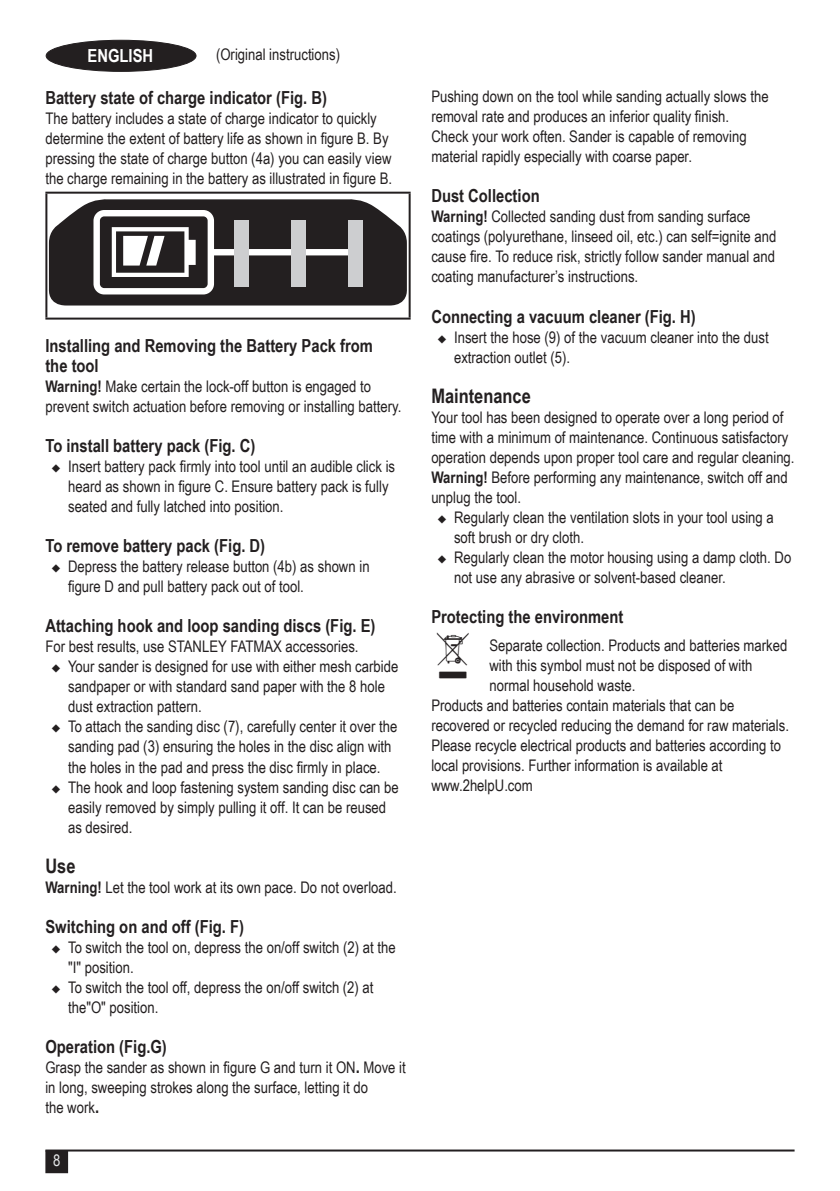
<style>
.page{position:relative;width:840px;height:1191px;background:#fff}
.page>*{position:absolute;margin:0;border:0;box-sizing:border-box;transform-origin:0 0}
.body{font:34px "Blackand Decker";color:#231f20}
.t1{font:700 20px "Arial Narrow";color:#231f20}
.body-2{font:700 18px/20px "Arial Narrow";color:#231f20}
.t2{font:700 18px "Arial Narrow";color:#fff}
.body-3{font:16px/20px "Arial Narrow";color:#231f20}
.bullet1{font:16px/20px "Arial Narrow";color:#231f20}
.t3{font:16px "Arial Narrow";color:#e6e7e9}
.s1{font-weight:700}
.s2{font-weight:700;font-size:18px}
</style>
<div class="page">
<hr style="left:45px;top:1149px;width:749px;height:2px;background:#231f20">
<div style="left:46px;top:1151px;width:21px;height:21px;background:#231f20"></div>
<div style="left:45px;top:1150px;width:23px;height:23px;border:2px solid #231f20"></div>
<div style="left:46px;top:40px;width:150px;height:31px;background:#231f20;border-radius:50%"></div>
<div style="left:46px;top:40px;width:150px;height:32px;border:1px solid #231f20;border-radius:50%"></div>
<hr style="left:45px;top:192px;width:365px;height:2px;background:#231f20">
<hr style="left:45px;top:194px;width:2px;height:123px;background:#231f20">
<hr style="left:408px;top:194px;width:2px;height:123px;background:#231f20">
<hr style="left:45px;top:317px;width:365px;height:2px;background:#231f20">
<svg style="left:49px;top:199px;width:357px;height:106px"></svg>
<div style="left:235px;top:220px;width:14px;height:66px;background:#cdced0"></div>
<div style="left:291px;top:220px;width:14px;height:66px;background:#cdced0"></div>
<div style="left:348px;top:220px;width:14px;height:66px;background:#cdced0"></div>
<p class="t2" style="left:87px;top:42px;width:67px">ENGLISH</p>
<p class="body-3" style="left:216px;top:43px;width:125px">(Original instructions)</p>
<p class="body-2" style="left:45px;top:86px;width:283px">Battery state of charge indicator (Fig. B)</p>
<p class="body-3" style="left:45px;top:107px;width:348px">The battery includes a state of charge indicator to quickly determine the extent of battery life as shown in figure B. By pressing the state of charge button (4a) you can easily view the charge remaining in the battery as illustrated in figure B.</p>
<p class="body-2" style="left:45px;top:334px;width:329px">Installing and Removing the Battery Pack from the tool</p>
<p class="body-3" style="left:45px;top:375px;width:357px"><span class="s1">Warning!</span> Make certain the lock-off button is engaged to prevent switch actuation before removing or installing battery.</p>
<p class="body-2" style="left:45px;top:435px;width:211px">To install battery pack (Fig. C)</p>
<p class="bullet1" style="left:68px;top:456px;width:328px;text-indent:-17px">◆ Insert battery pack firmly into tool until an audible click is heard as shown in figure C. Ensure battery pack is fully seated and fully latched into position.</p>
<p class="body-2" style="left:45px;top:535px;width:221px">To remove battery pack (Fig. D)</p>
<p class="bullet1" style="left:68px;top:556px;width:303px;text-indent:-17px">◆ Depress the battery release button (4b) as shown in figure D and pull battery pack out of tool.</p>
<p class="body-2" style="left:45px;top:615px;width:331px">Attaching hook and loop sanding discs (Fig. E)</p>
<p class="body-3" style="left:45px;top:636px;width:314px">For best results, use STANLEY FATMAX accessories.</p>
<p class="bullet1" style="left:68px;top:656px;width:331px;text-indent:-17px">◆ Your sander is designed for use with either mesh carbide sandpaper or with standard sand paper with the 8 hole dust extraction pattern.</p>
<p class="bullet1" style="left:68px;top:716px;width:330px;text-indent:-17px">◆ To attach the sanding disc (7), carefully center it over the sanding pad (3) ensuring the holes in the disc align with the holes in the pad and press the disc firmly in place.</p>
<p class="bullet1" style="left:68px;top:776px;width:332px;text-indent:-17px">◆ The hook and loop fastening system sanding disc can be easily removed by simply pulling it off. It can be reused as desired.</p>
<p class="t1" style="left:45px;top:850px;width:32px">Use</p>
<p class="body-3" style="left:45px;top:876px;width:353px"><span class="s1">Warning!</span> Let the tool work at its own pace. Do not overload.</p>
<p class="body-2" style="left:45px;top:915px;width:200px">Switching on and off (Fig. F)</p>
<p class="bullet1" style="left:68px;top:936px;width:329px;text-indent:-17px">◆ To switch the tool on, depress the on/off switch (2) at the "I" position.</p>
<p class="bullet1" style="left:68px;top:976px;width:307px;text-indent:-17px">◆ To switch the tool off, depress the on/off switch (2) at the"O" position.</p>
<p class="body-2" style="left:45px;top:1036px;width:123px">Operation (Fig.G)</p>
<p class="body-3" style="left:45px;top:1057px;width:362px">Grasp the sander as shown in figure G and turn it ON<span class="s2">.</span> Move it in long, sweeping strokes along the surface, letting it do</p>
<p class="body-3" style="left:45px;top:1097px;width:55px">the work<span class="s2">.</span></p>
<p class="t3" style="left:53px;top:1148px;width:9px">8</p>
<p class="body-3" style="left:431px;top:86px;width:338px">Pushing down on the tool while sanding actually slows the removal rate and produces an inferior quality finish.</p>
<p class="body-3" style="left:431px;top:126px;width:317px">Check your work often. Sander is capable of removing material rapidly especially with coarse paper.</p>
<p class="body-2" style="left:431px;top:185px;width:110px">Dust Collection</p>
<p class="body-3" style="left:431px;top:206px;width:346px"><span class="s1">Warning!</span> Collected sanding dust from sanding surface coatings (polyurethane, linseed oil, etc.) can self=ignite and cause fire. To reduce risk, strictly follow sander manual and coating manufacturer’s instructions.</p>
<p class="body-2" style="left:431px;top:305px;width:266px">Connecting a vacuum cleaner (Fig. H)</p>
<p class="bullet1" style="left:454px;top:326px;width:316px;text-indent:-17px">◆ Insert the hose (9) of the vacuum cleaner into the dust extraction outlet (5).</p>
<p class="t1" style="left:431px;top:381px;width:101px">Maintenance</p>
<p class="body-3" style="left:431px;top:406px;width:364px">Your tool has been designed to operate over a long period of time with a minimum of maintenance. Continuous satisfactory operation depends upon proper tool care and regular cleaning.</p>
<p class="body-3" style="left:431px;top:466px;width:357px"><span class="s1">Warning!</span> Before performing any maintenance, switch off and unplug the tool.</p>
<p class="bullet1" style="left:454px;top:506px;width:321px;text-indent:-17px">◆ Regularly clean the ventilation slots in your tool using a soft brush or dry cloth.</p>
<p class="bullet1" style="left:454px;top:546px;width:338px;text-indent:-17px">◆ Regularly clean the motor housing using a damp cloth. Do not use any abrasive or solvent-based cleaner.</p>
<p class="body-2" style="left:431px;top:605px;width:193px">Protecting the environment</p>
<p class="body" style="left:437px;top:648px;width:34px">Z</p>
<p class="body-3" style="left:489px;top:634px;width:299px">Separate collection. Products and batteries marked with this symbol must not be disposed of with normal household waste.</p>
<p class="body-3" style="left:431px;top:694px;width:359px">Products and batteries contain materials that can be recovered or recycled reducing the demand for raw materials.</p>
<p class="body-3" style="left:431px;top:734px;width:351px">Please recycle electrical products and batteries according to local provisions. Further information is available at</p>
<p class="body-3" style="left:431px;top:774px;width:103px">www.2helpU.com</p>
</div>
